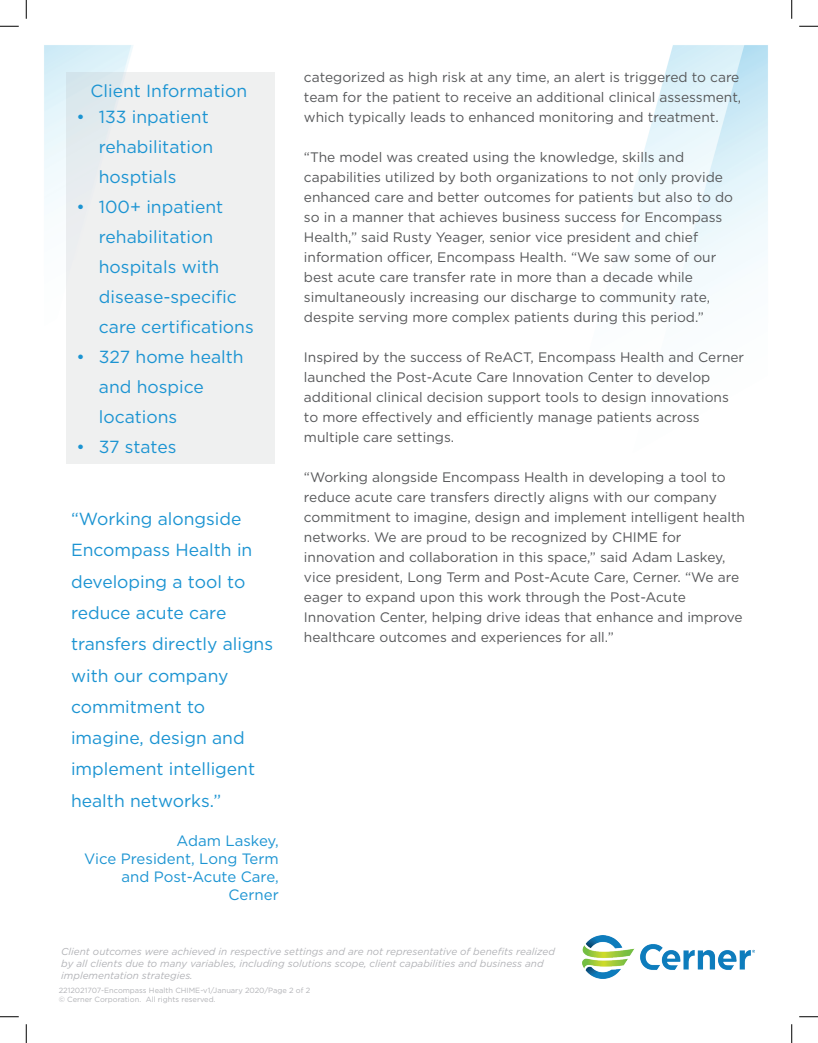
<style>
.page{position:relative;width:818px;height:1043px;background:#fff}
.page>*{position:absolute;margin:0;border:0;box-sizing:border-box;transform-origin:0 0}
.t1{font:17.5px/31.2px "Gotham";color:#1c94d2}
.t2{font:15px/18px "Gotham";color:#1c94d2;text-align:right}
.t3{font:13.75px/20px "Gotham";color:#57585a}
.t4{font:italic 10px/12px "Gotham";color:#b2b3b7}
.t5{font:7.5px/9px "Gotham";color:#b2b3b7}
</style>
<div class="page">
<img style="left:44px;top:45px;width:724px;height:419px">
<img style="left:582px;top:935px;width:173px;height:43px">
<div style="left:66px;top:73px;width:208px;height:391px;background:#eff0f0"></div>
<svg style="left:0;top:25px;width:19px;height:2px"></svg>
<svg style="left:799px;top:25px;width:19px;height:2px"></svg>
<svg style="left:0;top:1016px;width:19px;height:1px"></svg>
<svg style="left:799px;top:1016px;width:19px;height:1px"></svg>
<svg style="left:25px;top:0;width:2px;height:19px"></svg>
<svg style="left:25px;top:1024px;width:2px;height:18px"></svg>
<svg style="left:791px;top:0;width:1px;height:19px"></svg>
<svg style="left:791px;top:1024px;width:1px;height:18px"></svg>
<p class="t1" style="left:90px;top:75px;width:158px">Client Information</p>
<p class="t1" style="left:99px;top:102px;width:116px;line-height:30px;text-indent:-23px">• 133 inpatient rehabilitation hosptials</p>
<p class="t1" style="left:99px;top:192px;width:156px;line-height:30px;text-indent:-23px">• 100+ inpatient rehabilitation hospitals with disease-specific care certifications</p>
<p class="t1" style="left:99px;top:341px;width:146px;line-height:30px;text-indent:-23px">• 327 home health and hospice locations</p>
<p class="t1" style="left:76px;top:431px;width:102px">• 37 states</p>
<p class="t1" style="left:71px;top:503px;width:204px">“Working alongside<br>Encompass Health in developing a tool to reduce acute care transfers directly aligns with our company commitment to imagine, design and implement intelligent health networks.”</p>
<p class="t2" style="left:84px;top:831px;width:196px">Adam Laskey,<br>Vice President, Long Term and Post-Acute Care,<br>Cerner</p>
<p class="t3" style="left:304px;top:67px;width:439px">categorized as high risk at any time, an alert is triggered to care team for the patient to receive an additional clinical assessment, which typically leads to enhanced monitoring and treatment.</p>
<p class="t3" style="left:304px;top:147px;width:430px">“The model was created using the knowledge, skills and capabilities utilized by both organizations to not only provide enhanced care and better outcomes for patients but also to do so in a manner that achieves business success for Encompass Health,” said Rusty Yeager, senior vice president and chief information officer, Encompass Health. “We saw some of our best acute care transfer rate in more than a decade while simultaneously increasing our discharge to community rate, despite serving more complex patients during this period.”</p>
<p class="t3" style="left:304px;top:347px;width:441px">Inspired by the success of ReACT, Encompass Health and Cerner launched the Post-Acute Care Innovation Center to develop additional clinical decision support tools to design innovations to more effectively and efficiently manage patients across multiple care settings.</p>
<p class="t3" style="left:304px;top:467px;width:442px">“Working alongside Encompass Health in developing a tool to reduce acute care transfers directly aligns with our company commitment to imagine, design and implement intelligent health networks. We are proud to be recognized by CHIME for innovation and collaboration in this space,” said Adam Laskey, vice president, Long Term and Post-Acute Care, Cerner. “We are eager to expand upon this work through the Post-Acute Innovation Center, helping drive ideas that enhance and improve healthcare outcomes and experiences for all.”</p>
<p class="t4" style="left:61px;top:945px;width:495px">Client outcomes were achieved in respective settings and are not representative of benefits realized by all clients due to many variables, including solutions scope, client capabilities and business and implementation strategies.</p>
<p class="t5" style="left:59px;top:985px;width:253px">2212021707-Encompass Health CHIME-v1/January 2020/Page 2 of 2 © Cerner Corporation. All rights reserved.</p>
</div>
